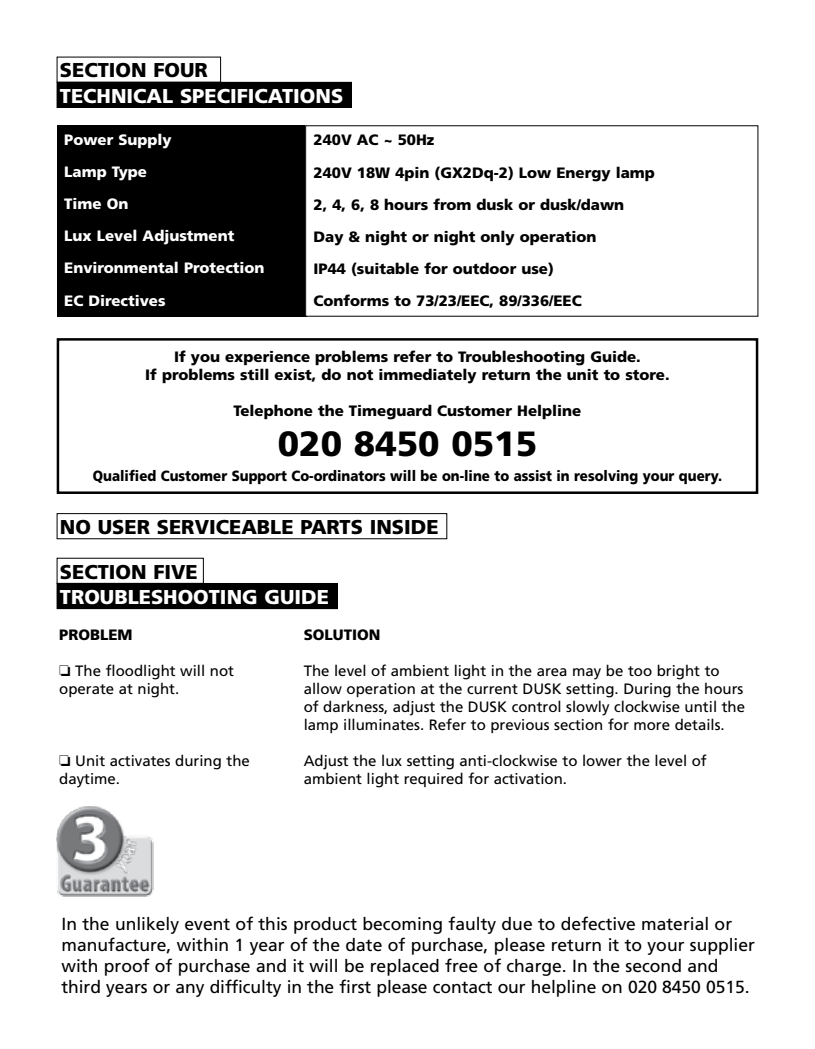
<style>
.page{position:relative;width:815px;height:1049px;background:#fff}
.page>*{position:absolute;margin:0;border:0;box-sizing:border-box;transform-origin:0 0}
.t1{font:900 35px "Frutiger";color:#000}
.t2{font:900 20px "Frutiger";color:#000}
.t3{font:900 20px "Frutiger";color:#fff}
.t4{font:17.5px/21px "Frutiger";color:#000}
.t5{font:15px/18px "Frutiger";color:#000}
.t6{font:900 15px/32.2px "Frutiger";color:#000}
.t7{font:900 15px/32.2px "Frutiger";color:#fff}
.t8{font:900 14.75px "Frutiger";color:#000;scale:.9 1}
</style>
<div class="page">
<div style="left:57px;top:513px;width:390px;height:26px;border:1px solid #000"></div>
<div style="left:57px;top:583px;width:280px;height:26px;background:#000"></div>
<div style="left:57px;top:82px;width:294px;height:25px;background:#000"></div>
<div style="left:57px;top:82px;width:295px;height:26px;border:1px solid #000"></div>
<div style="left:57px;top:126px;width:250px;height:191px;background:#000"></div>
<div style="left:57px;top:338px;width:701px;height:156px;border:2px solid #000"></div>
<img style="left:56px;top:806px;width:98px;height:91px">
<h2 class="t2" style="left:60px;top:58px;width:149px">SECTION FOUR</h2>
<h2 class="t3" style="left:60px;top:84px;width:285px">TECHNICAL SPECIFICATIONS</h2>
<p class="t7" style="left:64px;top:123px;width:202px">Power Supply<br>Lamp Type<br>Time On<br>Lux Level Adjustment<br>Environmental Protection<br>EC Directives</p>
<p class="t6" style="left:314px;top:124px;width:343px">240V AC ~ 50Hz<br>240V 18W 4pin (GX2Dq-2) Low Energy lamp<br>2, 4, 6, 8 hours from dusk or dusk/dawn<br>Day &amp; night or night only operation<br>IP44 (suitable for outdoor use)<br>Conforms to 73/23/EEC, 89/336/EEC</p>
<p class="t6" style="left:145px;top:348px;width:526px;line-height:18px;text-align:center">If you experience problems refer to Troubleshooting Guide.<br>If problems still exist, do not immediately return the unit to store.</p>
<p class="t6" style="left:234px;top:395px;width:349px">Telephone the Timeguard Customer Helpline</p>
<h1 class="t1" style="left:278px;top:423px;width:261px">020 8450 0515</h1>
<p class="t8" style="left:93px;top:467px;width:701px">Qualified Customer Support Co-ordinators will be on-line to assist in resolving your query.</p>
<h2 class="t2" style="left:60px;top:515px;width:380px">NO USER SERVICEABLE PARTS INSIDE</h2>
<h2 class="t2" style="left:60px;top:559px;width:139px">SECTION FIVE</h2>
<h2 class="t3" style="left:60px;top:585px;width:271px">TROUBLESHOOTING GUIDE</h2>
<p class="t6" style="left:59px;top:619px;width:75px">PROBLEM</p>
<p class="t5" style="left:59px;top:662px;width:176px">❏ The floodlight will not operate at night.</p>
<p class="t6" style="left:304px;top:619px;width:78px">SOLUTION</p>
<p class="t5" style="left:304px;top:662px;width:443px">The level of ambient light in the area may be too bright to allow operation at the current DUSK setting. During the hours of darkness, adjust the DUSK control slowly clockwise until the lamp illuminates. Refer to previous section for more details.</p>
<p class="t5" style="left:304px;top:752px;width:405px">Adjust the lux setting anti-clockwise to lower the level of ambient light required for activation.</p>
<p class="t5" style="left:59px;top:752px;width:192px">❏ Unit activates during the daytime.</p>
<p class="t4" style="left:62px;top:913px;width:695px">In the unlikely event of this product becoming faulty due to defective material or manufacture, within 1 year of the date of purchase, please return it to your supplier with proof of purchase and it will be replaced free of charge. In the second and third years or any difficulty in the first please contact our helpline on 020 8450 0515.</p>
</div>
